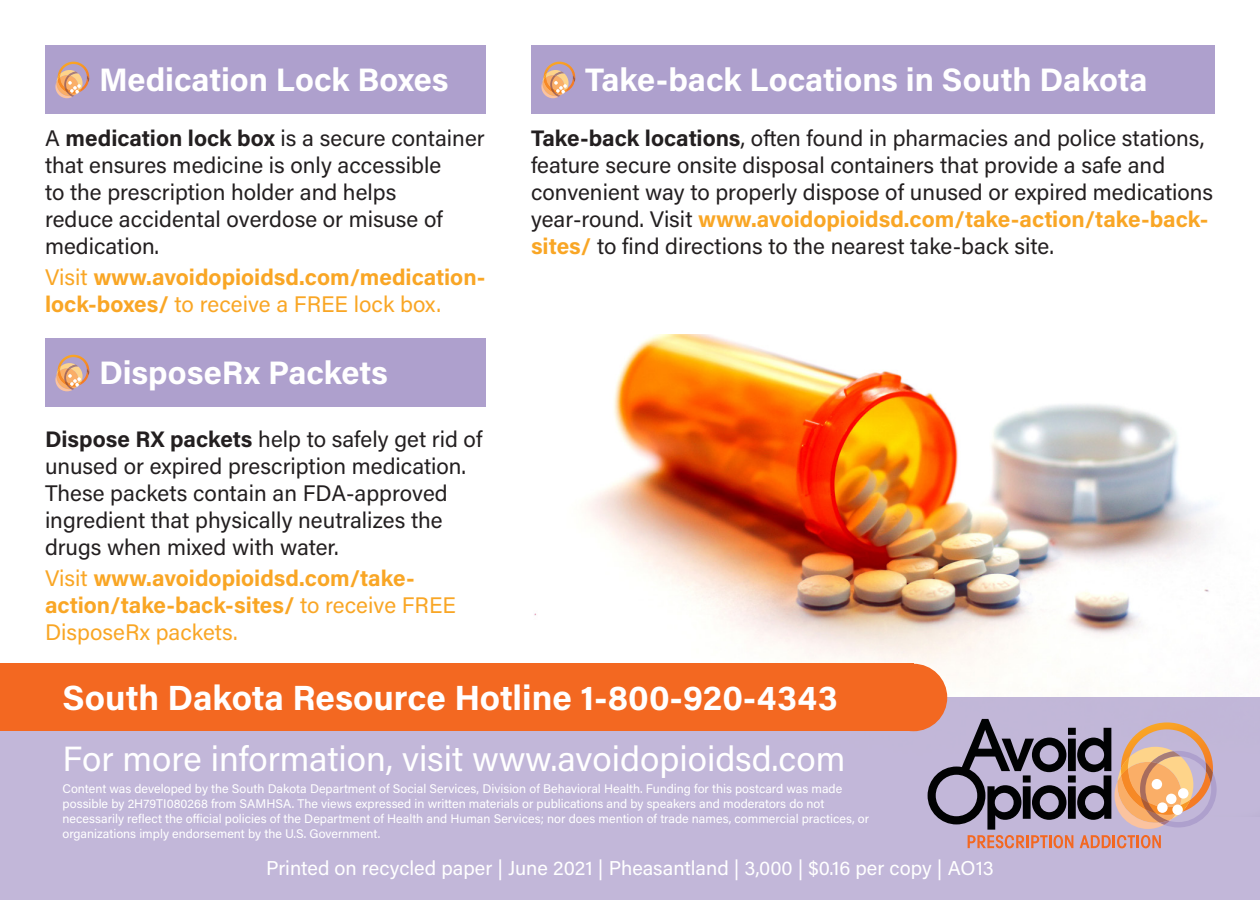
<style>
.page{position:relative;width:1260px;height:900px;background:#fff}
.page>*{position:absolute;margin:0;border:0;box-sizing:border-box;transform-origin:0 0}
.t1{font:35px "Acumin Pro";color:#fff}
.t2{font:700 35px "Acumin Pro";color:#fff}
.t3{font:700 32.5px "Acumin Pro";color:#fff}
.t4{font:22.5px/27px "Acumin Pro";color:#231f20}
.t5{font:700 22.5px/27px "Acumin Pro";color:#f9a625}
.t6{font:20px "Acumin Pro";color:#fff}
.t7{font:12.5px/15px "Acumin Pro";color:#fff}
.s1{font-weight:700}
.s2{font-weight:400}
.s3{font-weight:700;color:#f9a625}
</style>
<div class="page">
<img style="left:533px;top:334px;width:727px;height:364px">
<div style="left:0;top:698px;width:1260px;height:202px;background:#c2b7d9"></div>
<div style="left:0;top:664px;width:913px;height:67px;background:#f36821"></div>
<div style="left:880px;top:664px;width:67px;height:67px;background:#f36821;border-radius:50%"></div>
<div style="left:45px;top:45px;width:441px;height:68px;background:#aea0cd"></div>
<svg style="left:55px;top:62px;width:35px;height:36px"></svg>
<div style="left:45px;top:338px;width:441px;height:69px;background:#aea0cd"></div>
<svg style="left:55px;top:355px;width:35px;height:36px"></svg>
<div style="left:531px;top:45px;width:684px;height:68px;background:#aea0cd"></div>
<svg style="left:541px;top:62px;width:35px;height:36px"></svg>
<svg style="left:928px;top:719px;width:289px;height:129px"></svg>
<p class="t3" style="left:99px;top:57px;width:351px">Medication Lock Boxes</p>
<p class="t4" style="left:45px;top:124px;width:441px">A <span class="s1">medication lock box</span> is a secure container that ensures medicine is only accessible<br>to the prescription holder and helps<br>reduce accidental overdose or misuse of medication.</p>
<p class="t5" style="left:45px;top:262px;width:442px"><span class="s2">Visit</span> www.avoidopioidsd.com/medication&shy;lock-boxes/ <span class="s2">to receive a FREE lock box.</span></p>
<p class="t3" style="left:99px;top:350px;width:291px">DisposeRx Packets</p>
<p class="t4" style="left:45px;top:425px;width:439px"><span class="s1">Dispose RX packets</span> help to safely get rid of unused or expired prescription medication.<br>These packets contain an FDA-approved ingredient that physically neutralizes the drugs when mixed with water.</p>
<p class="t5" style="left:45px;top:563px;width:412px"><span class="s2">Visit</span> www.avoidopioidsd.com/take&shy;action/take-back-sites/ <span class="s2">to receive FREE<br>DisposeRx packets.</span></p>
<p class="t3" style="left:585px;top:57px;width:564px">Take-back Locations in South Dakota</p>
<p class="t4" style="left:531px;top:124px;width:684px"><span class="s1">Take-back locations</span>, often found in pharmacies and police stations, feature secure onsite disposal containers that provide a safe and convenient way to properly dispose of unused or expired medications year-round. Visit <span class="s3">www.avoidopioidsd.com/take-action/take-back&shy;sites/</span> to find directions to the nearest take-back site.</p>
<p class="t2" style="left:62px;top:674px;width:777px">South Dakota Resource Hotline 1-800-920-4343</p>
<p class="t1" style="left:62px;top:734px;width:784px">For more information, visit www.avoidopioidsd.com</p>
<p class="t7" style="left:62px;top:781px;width:808px">Content was developed by the South Dakota Department of Social Services, Division of Behavioral Health. Funding for this postcard was made possible by 2H79TI080268 from SAMHSA. The views expressed in written materials or publications and by speakers and moderators do not necessarily reflect the official policies of the Department of Health and Human Services; nor does mention of trade names, commercial practices, or organizations imply endorsement by the U.S. Government.</p>
<p class="t6" style="left:266px;top:854px;width:729px">Printed on recycled paper | June 2021 | Pheasantland | 3,000 | $0.16 per copy | AO13</p>
</div>
